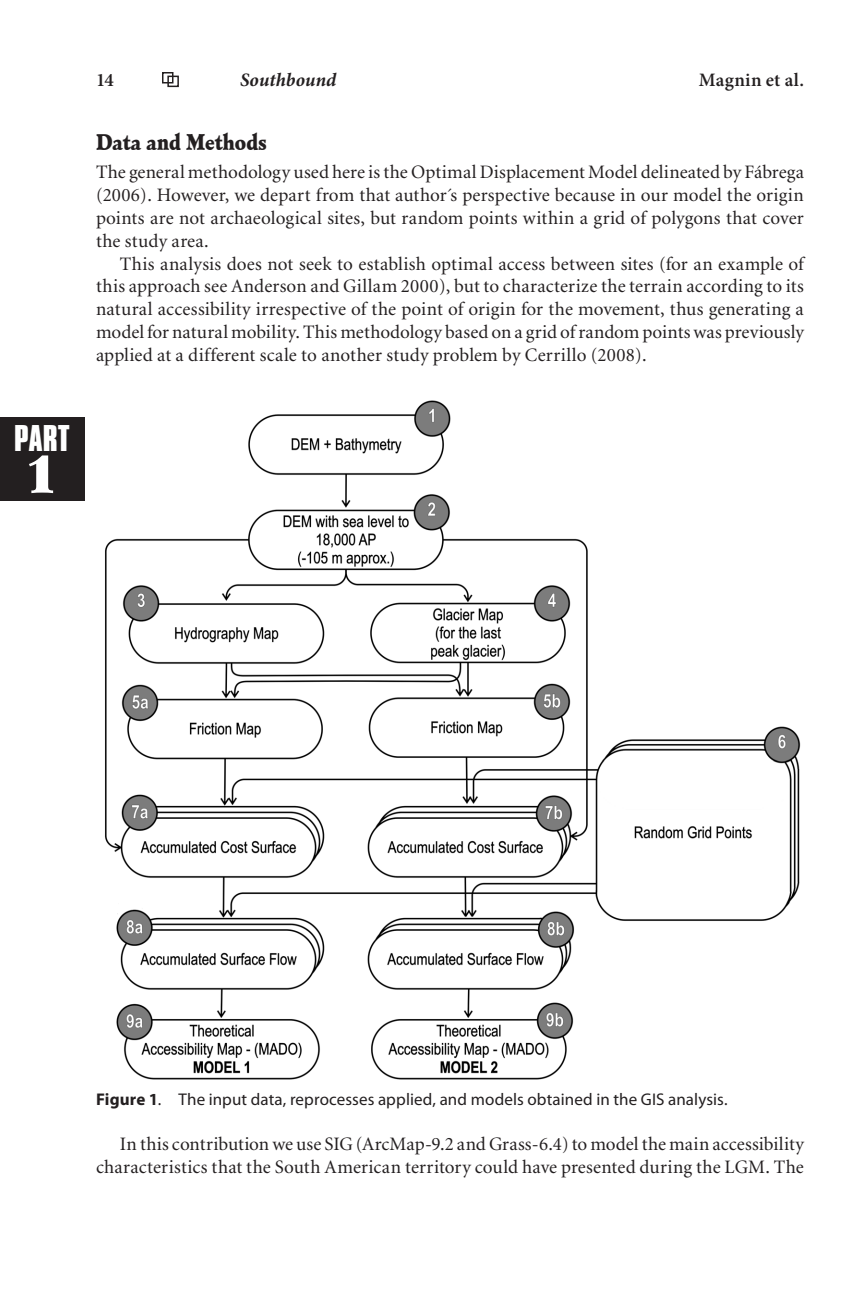
<style>
.page{position:relative;width:864px;height:1296px;background:#fff}
.page>*{position:absolute;margin:0;border:0;box-sizing:border-box;transform-origin:0 0}
.body_copy{font:52px "Heather";color:#fff}
.body_copy-2{font:700 32px "Compacta BT";color:#fff}
.subhead{font:900 22px "Cleric Black S Si";color:#231f20;scale:.8 1}
.body_copy-3{font:19px/22.8px "Minion";letter-spacing:.01em;color:#231f20;text-align:justify}
.body_copy-4{font:600 19px "Minion Pro";letter-spacing:.015em;color:#231f20}
.body_copy-5{font:italic 700 19px "Minion Pro";letter-spacing:.01em;color:#231f20}
.t1{font:17px "Myriad Pro";letter-spacing:.005em;color:#231f20}
.s1{font-weight:700}
</style>
<div class="page">
<img style="left:105px;top:400px;width:696px;height:680px">
<div style="left:162px;top:72px;width:12px;height:12px;border:2px solid #231f20"></div>
<div style="left:167px;top:76px;width:12px;height:11px;border:2px solid #231f20"></div>
<div style="left:0;top:417px;width:84px;height:84px;background:#231f20"></div>
<p class="body_copy-2" style="left:14px;top:419px;width:57px">PART</p>
<p class="body_copy" style="left:26px;top:442px;width:33px">1</p>
<p class="body_copy-4" style="left:96px;top:67px;width:19px">14</p>
<p class="body_copy-5" style="left:240px;top:66px;width:98px">Southbound</p>
<p class="body_copy-4" style="left:699px;top:67px;width:107px">Magnin et al.</p>
<p class="subhead" style="left:96px;top:128px;width:215px">Data and Methods</p>
<p class="body_copy-3" style="left:96px;top:162px;width:709px">The general methodology used here is the Optimal Displacement Model delineated by Fábrega (2006). However, we depart from that author´s perspective because in our model the origin points are not archaeological sites, but random points within a grid of polygons that cover the study area.</p>
<p class="body_copy-3" style="left:96px;top:253px;width:709px;text-indent:24px">This analysis does not seek to establish optimal access between sites (for an example of this approach see Anderson and Gillam 2000), but to characterize the terrain according to its natural accessibility irrespective of the point of origin for the movement, thus generating a model for natural mobility. This methodology based on a grid of random points was previously applied at a different scale to another study problem by Cerrillo (2008).</p>
<p class="t1" style="left:96px;top:1089px;width:633px"><span class="s1">Figure 1</span>. The input data, reprocesses applied, and models obtained in the GIS analysis.</p>
<p class="body_copy-3" style="left:96px;top:1134px;width:710px;text-align:right">In this contribution we use SIG (ArcMap-9.2 and Grass-6.4) to model the main accessibility characteristics that the South American territory could have presented during the LGM. The</p>
</div>
